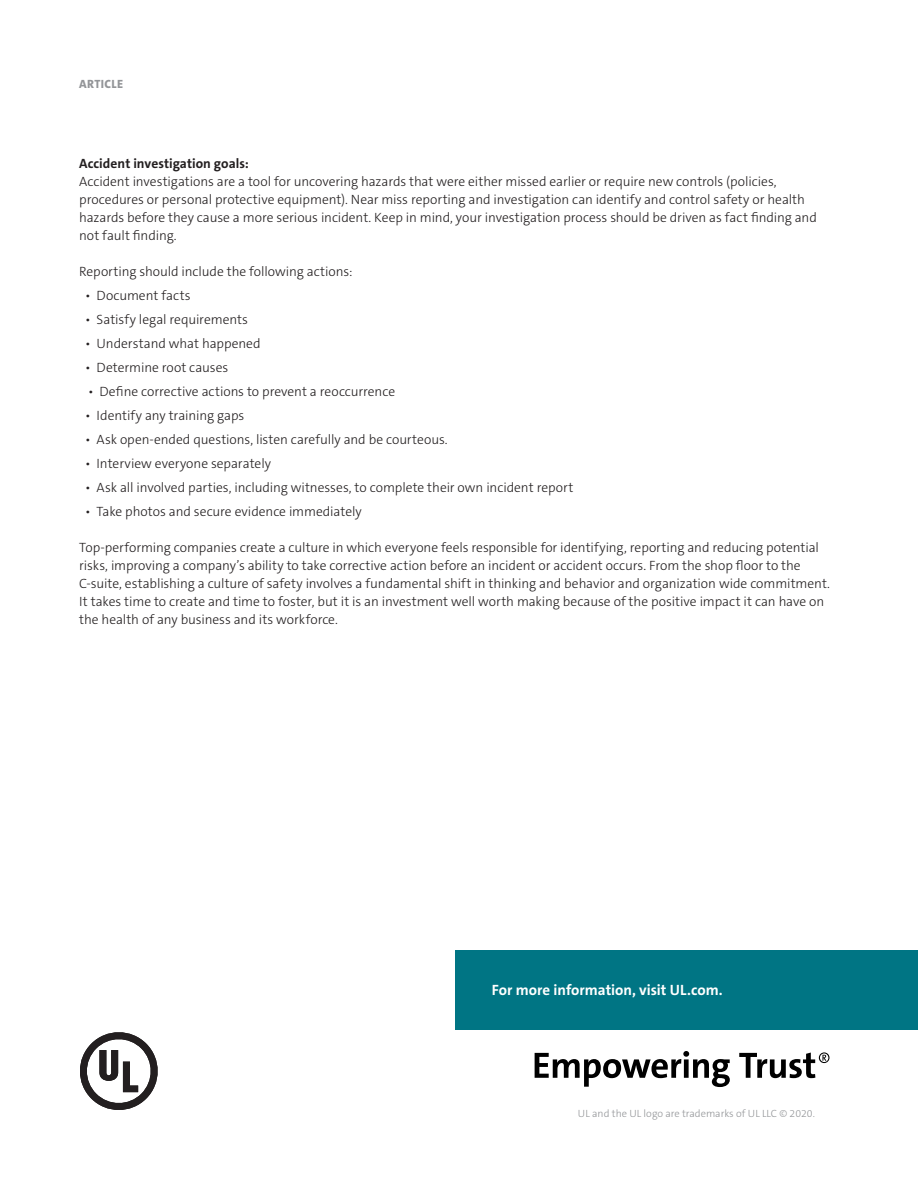
<style>
.page{position:relative;width:918px;height:1188px;background:#fff}
.page>*{position:absolute;margin:0;border:0;box-sizing:border-box;transform-origin:0 0}
.Contact_Information{font:700 15px "The Sans C5";color:#fff}
.Body_Copy{font:300 13.5px/18px "The Sans C5";letter-spacing:-.005em;color:#231f20}
.Body_Copy-2{font:700 13.5px "The Sans C5";letter-spacing:.005em;color:#231f20}
.Upper_Corner_Catagor{font:800 12px "The Sans C5";letter-spacing:.03em;color:#939598}
.Copyright_Informatio{font:300 10.5px "The Sans C5";color:#939598}
</style>
<div class="page">
<div style="left:455px;top:950px;width:463px;height:80px;background:#007584"></div>
<svg style="left:80px;top:1032px;width:78px;height:78px"></svg>
<svg style="left:535px;top:1051px;width:295px;height:36px"></svg>
<p class="Upper_Corner_Catagor" style="left:79px;top:77px;width:46px">ARTICLE</p>
<p class="Body_Copy-2" style="left:79px;top:155px;width:171px">Accident investigation goals:</p>
<p class="Body_Copy" style="left:79px;top:173px;width:739px">Accident investigations are a tool for uncovering hazards that were either missed earlier or require new controls (policies, procedures or personal protective equipment). Near miss reporting and investigation can identify and control safety or health hazards before they cause a more serious incident. Keep in mind, your investigation process should be driven as fact finding and not fault finding.</p>
<p class="Body_Copy" style="left:79px;top:263px;width:275px">Reporting should include the following actions:</p>
<p class="Body_Copy" style="left:85px;top:287px;width:107px">• Document facts</p>
<p class="Body_Copy" style="left:85px;top:311px;width:165px">• Satisfy legal requirements</p>
<p class="Body_Copy" style="left:85px;top:335px;width:177px">• Understand what happened</p>
<p class="Body_Copy" style="left:85px;top:359px;width:145px">• Determine root causes</p>
<p class="Body_Copy" style="left:88px;top:383px;width:309px">• Define corrective actions to prevent a reoccurrence</p>
<p class="Body_Copy" style="left:85px;top:407px;width:161px">• Identify any training gaps</p>
<p class="Body_Copy" style="left:85px;top:431px;width:364px">• Ask open-ended questions, listen carefully and be courteous.</p>
<p class="Body_Copy" style="left:85px;top:455px;width:188px">• Interview everyone separately</p>
<p class="Body_Copy" style="left:85px;top:479px;width:490px">• Ask all involved parties, including witnesses, to complete their own incident report</p>
<p class="Body_Copy" style="left:85px;top:503px;width:278px">• Take photos and secure evidence immediately</p>
<p class="Body_Copy" style="left:79px;top:539px;width:752px">Top-performing companies create a culture in which everyone feels responsible for identifying, reporting and reducing potential risks, improving a company’s ability to take corrective action before an incident or accident occurs. From the shop floor to the C-suite, establishing a culture of safety involves a fundamental shift in thinking and behavior and organization wide commitment.<br>It takes time to create and time to foster, but it is an investment well worth making because of the positive impact it can have on the health of any business and its workforce.</p>
<p class="Contact_Information" style="left:492px;top:981px;width:232px">For more information, visit UL.com.</p>
<p class="Copyright_Informatio" style="left:578px;top:1106px;width:239px">UL and the UL logo are trademarks of UL LLC © 2020.</p>
</div>
